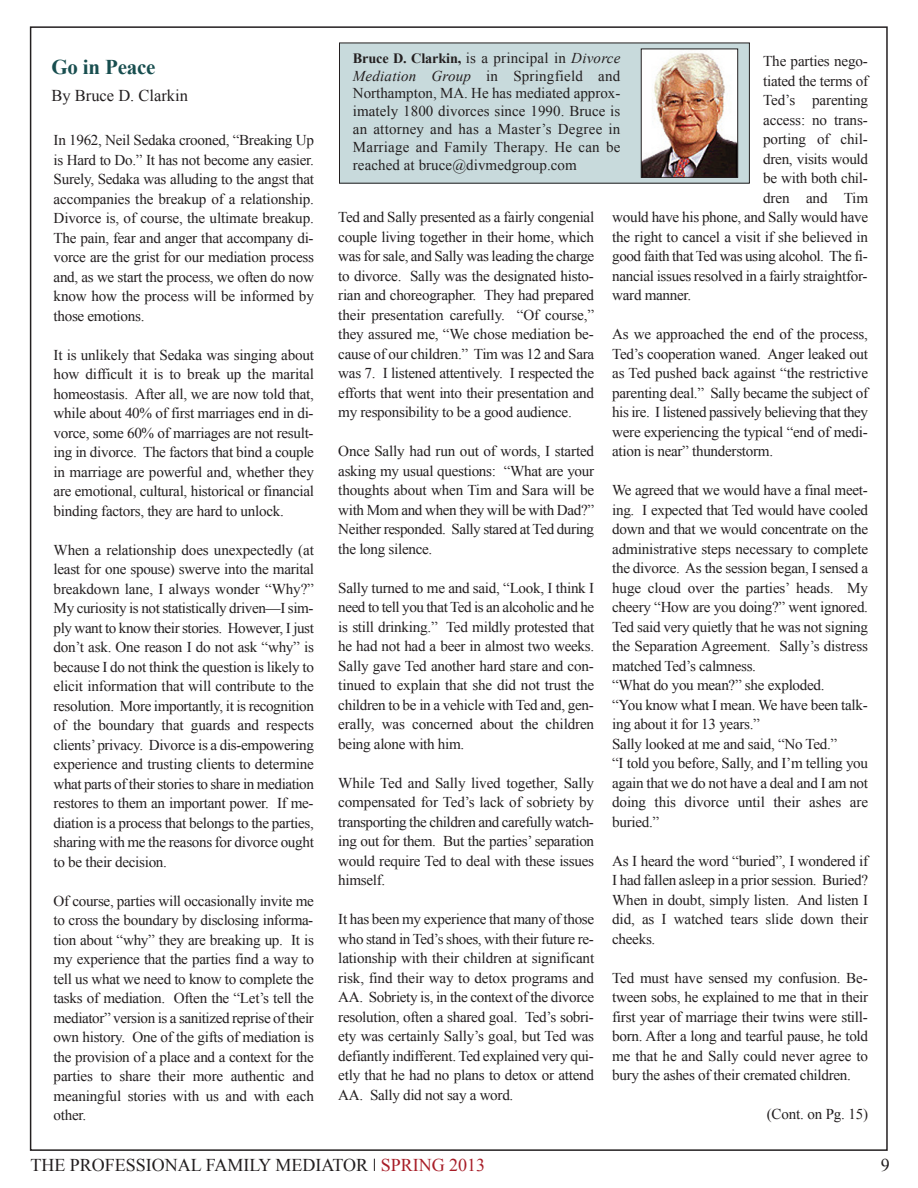
<style>
.page{position:relative;width:918px;height:1188px;background:#fff}
.page>*{position:absolute;margin:0;border:0;box-sizing:border-box;transform-origin:0 0}
.t1{font:700 21px "Times New Roman";letter-spacing:-.01em;color:#184e4f}
.t2{font:18px "Times New Roman";color:#231f20}
.t3{font:16.5px "Times New Roman";color:#231f20}
.t4{font:15px/19.5px "Times New Roman";letter-spacing:-.02em;color:#231f20;text-align:justify}
.t5{font:700 14.25px "Times New Roman";letter-spacing:-.01em;color:#231f20}
.s1{font-weight:400;font-size:15px}
.s2{font-weight:400;font-style:italic;font-size:15px}
.s3{font-style:italic}
.s4{color:#a81e28}
</style>
<div class="page">
<svg style="left:374px;top:1159px;width:1px;height:12px"></svg>
<div style="left:339px;top:43px;width:410px;height:140px;background:#c8dadc"></div>
<div style="left:339px;top:43px;width:411px;height:141px;border:1px solid #231f20"></div>
<img style="left:643px;top:51px;width:93px;height:125px">
<div style="left:641px;top:49px;width:97px;height:129px;border:1px solid #231f20"></div>
<h1 class="t1" style="left:51px;top:55px;width:106px">Go in Peace</h1>
<p class="t3" style="left:51px;top:86px;width:138px">By Bruce D. Clarkin</p>
<p class="t4" style="left:54px;top:131px;width:262px">In 1962, Neil Sedaka crooned, “Breaking Up is Hard to Do.” It has not become any easier.<br>Surely, Sedaka was alluding to the angst that accompanies the breakup of a relationship.<br>Divorce is, of course, the ultimate breakup.<br>The pain, fear and anger that accompany di&shy;vorce are the grist for our mediation process and, as we start the process, we often do now know how the process will be informed by those emotions.</p>
<p class="t4" style="left:54px;top:345px;width:262px">It is unlikely that Sedaka was singing about how difficult it is to break up the marital homeostasis. After all, we are now told that, while about 40% of first marriages end in di&shy;vorce, some 60% of marriages are not result&shy;ing in divorce. The factors that bind a couple in marriage are powerful and, whether they are emotional, cultural, historical or financial binding factors, they are hard to unlock.</p>
<p class="t4" style="left:54px;top:540px;width:262px">When a relationship does unexpectedly (at least for one spouse) swerve into the marital breakdown lane, I always wonder “Why?” My curiosity is not statistically driven—I sim&shy;ply want to know their stories. However, I just don’t ask. One reason I do not ask “why” is because I do not think the question is likely to elicit information that will contribute to the resolution. More importantly, it is recognition of the boundary that guards and respects clients’privacy. Divorce is a dis-empowering experience and trusting clients to determine what parts of their stories to share in mediation restores to them an important power. If me&shy;diation is a process that belongs to the parties, sharing with me the reasons for divorce ought to be their decision.</p>
<p class="t4" style="left:54px;top:891px;width:262px">Of course, parties will occasionally invite me to cross the boundary by disclosing informa&shy;tion about “why” they are breaking up. It is my experience that the parties find a way to tell us what we need to know to complete the tasks of mediation. Often the “Let’s tell the mediator” version is a sanitized reprise of their own history. One of the gifts of mediation is the provision of a place and a context for the parties to share their more authentic and meaningful stories with us and with each other.</p>
<p class="t5" style="left:353px;top:50px;width:269px">Bruce D. Clarkin, <span class="s1">is a principal in</span> <span class="s2">Divorce</span></p>
<p class="t4" style="left:353px;top:66px;width:269px;line-height:18px"><span class="s3">Mediation Group</span> in Springfield and Northampton, MA. He has mediated approx&shy;imately 1800 divorces since 1990. Bruce is an attorney and has a Master’s Degree in Marriage and Family Therapy. He can be reached at bruce@divmedgroup.com</p>
<p class="t4" style="left:763px;top:51px;width:106px">The parties nego-</p>
<p class="t4" style="left:763px;top:71px;width:106px">tiated the terms of</p>
<p class="t4" style="left:763px;top:90px;width:106px">Ted’s parenting</p>
<p class="t4" style="left:763px;top:110px;width:106px">access: no trans-</p>
<p class="t4" style="left:763px;top:129px;width:106px">porting of chil-</p>
<p class="t4" style="left:763px;top:149px;width:106px">dren, visits would</p>
<p class="t4" style="left:763px;top:168px;width:106px">be with both chil-</p>
<p class="t4" style="left:763px;top:188px;width:106px">dren and Tim</p>
<p class="t4" style="left:612px;top:207px;width:257px">would have his phone, and Sally would have</p>
<p class="t4" style="left:612px;top:227px;width:257px">the right to cancel a visit if she believed in</p>
<p class="t4" style="left:612px;top:246px;width:257px">good faith that Ted was using alcohol. The fi-</p>
<p class="t4" style="left:612px;top:266px;width:257px">nancial issues resolved in a fairly straightfor-</p>
<p class="t4" style="left:612px;top:285px;width:81px">ward manner.</p>
<p class="t4" style="left:612px;top:324px;width:257px">As we approached the end of the process, Ted’s cooperation waned. Anger leaked out as Ted pushed back against “the restrictive parenting deal.” Sally became the subject of his ire. I listened passively believing that they were experiencing the typical “end of medi&shy;ation is near” thunderstorm.</p>
<p class="t4" style="left:612px;top:480px;width:257px;text-align:left">We agreed that we would have a final meet&shy;ing. I expected that Ted would have cooled down and that we would concentrate on the administrative steps necessary to complete the divorce. As the session began, I sensed a huge cloud over the parties’ heads. My cheery “How are you doing?” went ignored.<br>Ted said very quietly that he was not signing the Separation Agreement. Sally’s distress matched Ted’s calmness.<br>“What do you mean?” she exploded.<br>“You know what I mean. We have been talk&shy;ing about it for 13 years.”<br>Sally looked at me and said, “No Ted.”<br>“I told you before, Sally, and I’m telling you again that we do not have a deal and I am not doing this divorce until their ashes are buried.”</p>
<p class="t4" style="left:612px;top:851px;width:257px">As I heard the word “buried”, I wondered if I had fallen asleep in a prior session. Buried?<br>When in doubt, simply listen. And listen I did, as I watched tears slide down their cheeks.</p>
<p class="t4" style="left:612px;top:968px;width:257px">Ted must have sensed my confusion. Be&shy;tween sobs, he explained to me that in their first year of marriage their twins were still&shy;born. After a long and tearful pause, he told me that he and Sally could never agree to bury the ashes of their cremated children.</p>
<p class="t4" style="left:767px;top:1104px;width:103px">(Cont. on Pg. 15)</p>
<p class="t4" style="left:338px;top:208px;width:257px">Ted and Sally presented as a fairly congenial couple living together in their home, which was for sale, and Sally was leading the charge to divorce. Sally was the designated histo&shy;rian and choreographer. They had prepared their presentation carefully. “Of course,” they assured me, “We chose mediation be&shy;cause of our children.” Tim was 12 and Sara was 7. I listened attentively. I respected the efforts that went into their presentation and my responsibility to be a good audience.</p>
<p class="t4" style="left:338px;top:442px;width:257px">Once Sally had run out of words, I started asking my usual questions: “What are your thoughts about when Tim and Sara will be with Mom and when they will be with Dad?” Neither responded. Sally stared at Ted during the long silence.</p>
<p class="t4" style="left:338px;top:578px;width:257px">Sally turned to me and said, “Look, I think I need to tell you that Ted is an alcoholic and he is still drinking.” Ted mildly protested that he had not had a beer in almost two weeks.<br>Sally gave Ted another hard stare and con&shy;tinued to explain that she did not trust the children to be in a vehicle with Ted and, gen&shy;erally, was concerned about the children being alone with him.</p>
<p class="t4" style="left:338px;top:773px;width:257px">While Ted and Sally lived together, Sally compensated for Ted’s lack of sobriety by transporting the children and carefully watch&shy;ing out for them. But the parties’ separation would require Ted to deal with these issues himself.</p>
<p class="t4" style="left:338px;top:910px;width:257px">It has been my experience that many of those who stand in Ted’s shoes, with their future re&shy;lationship with their children at significant risk, find their way to detox programs and AA. Sobriety is, in the context of the divorce resolution, often a shared goal. Ted’s sobri&shy;ety was certainly Sally’s goal, but Ted was defiantly indifferent. Ted explained very qui&shy;etly that he had no plans to detox or attend AA. Sally did not say a word.</p>
<p class="t2" style="left:30px;top:1155px;width:456px">THE PROFESSIONAL FAMILY MEDIATOR <span class="s4">SPRING 2013</span></p>
<p class="t2" style="left:881px;top:1155px;width:10px">9</p>
</div>
